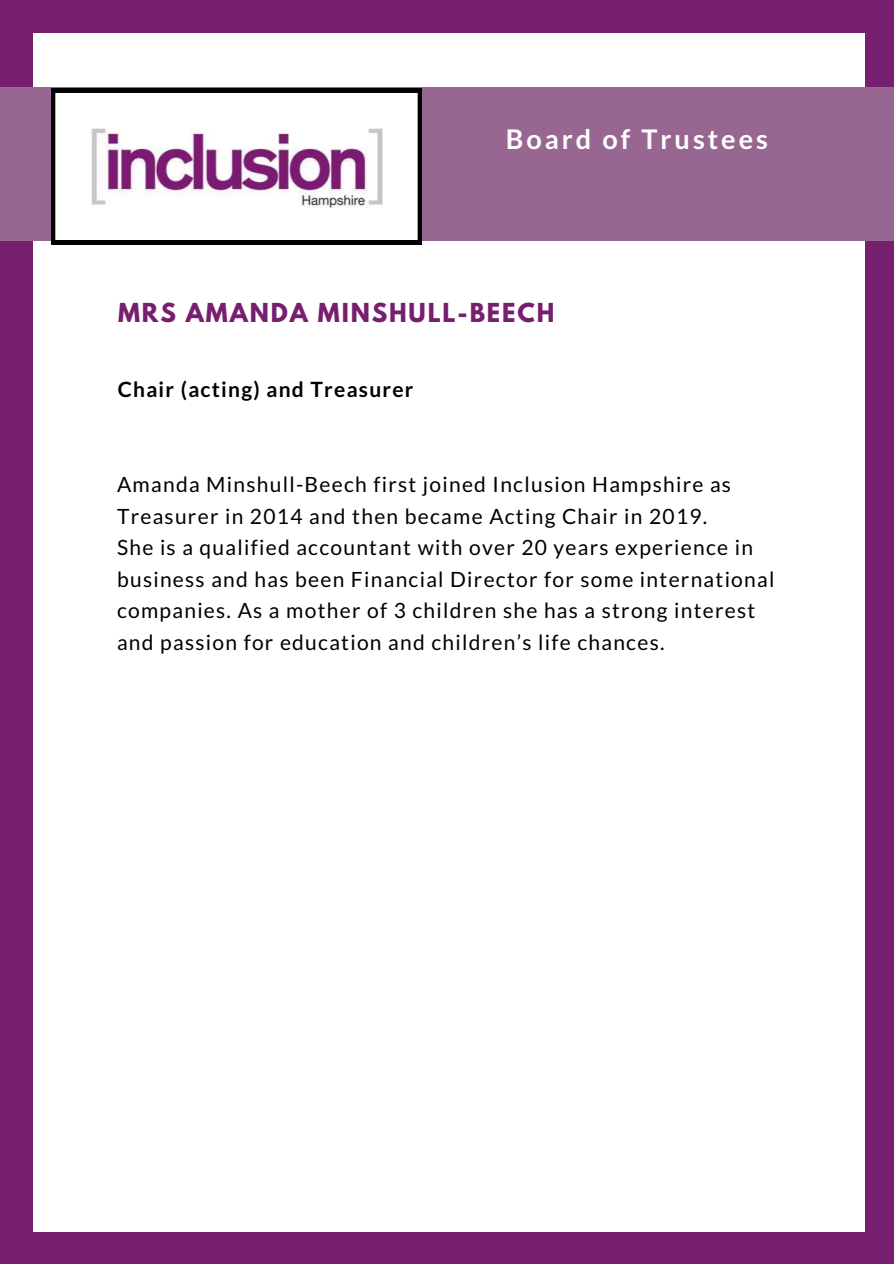
<style>
.page{position:relative;width:894px;height:1264px;background:#fff}
.page>*{position:absolute;margin:0;border:0;box-sizing:border-box;transform-origin:0 0}
.t1{font:700 27px "Lato";letter-spacing:.11em;color:#fff}
.t2{font:700 23.1px "League Spartan";letter-spacing:.08em;color:#771f6f}
.t3{font:21px/31.5px "Lato";letter-spacing:.06em;color:#000}
.t4{font:700 21px "Lato";letter-spacing:.06em;color:#000}
</style>
<div class="page">
<div style="left:0;top:0;width:893px;height:1263px;background:#771f6f"></div>
<div style="left:34px;top:33px;width:830px;height:1198px;background:#fff"></div>
<div style="left:0;top:87px;width:893px;height:154px;background:#976792"></div>
<img style="left:51px;top:89px;width:370px;height:155px">
<p class="t1" style="left:505px;top:122px;width:263px">Board of Trustees</p>
<p class="t2" style="left:118px;top:301px;width:437px">MRS AMANDA MINSHULL-BEECH</p>
<p class="t4" style="left:118px;top:376px;width:297px">Chair (acting) and Treasurer</p>
<p class="t3" style="left:117px;top:468px;width:658px">Amanda Minshull-Beech first joined Inclusion Hampshire as Treasurer in 2014 and then became Acting Chair in 2019.<br>She is a qualified accountant with over 20 years experience in business and has been Financial Director for some international companies. As a mother of 3 children she has a strong interest and passion for education and children’s life chances.</p>
</div>
